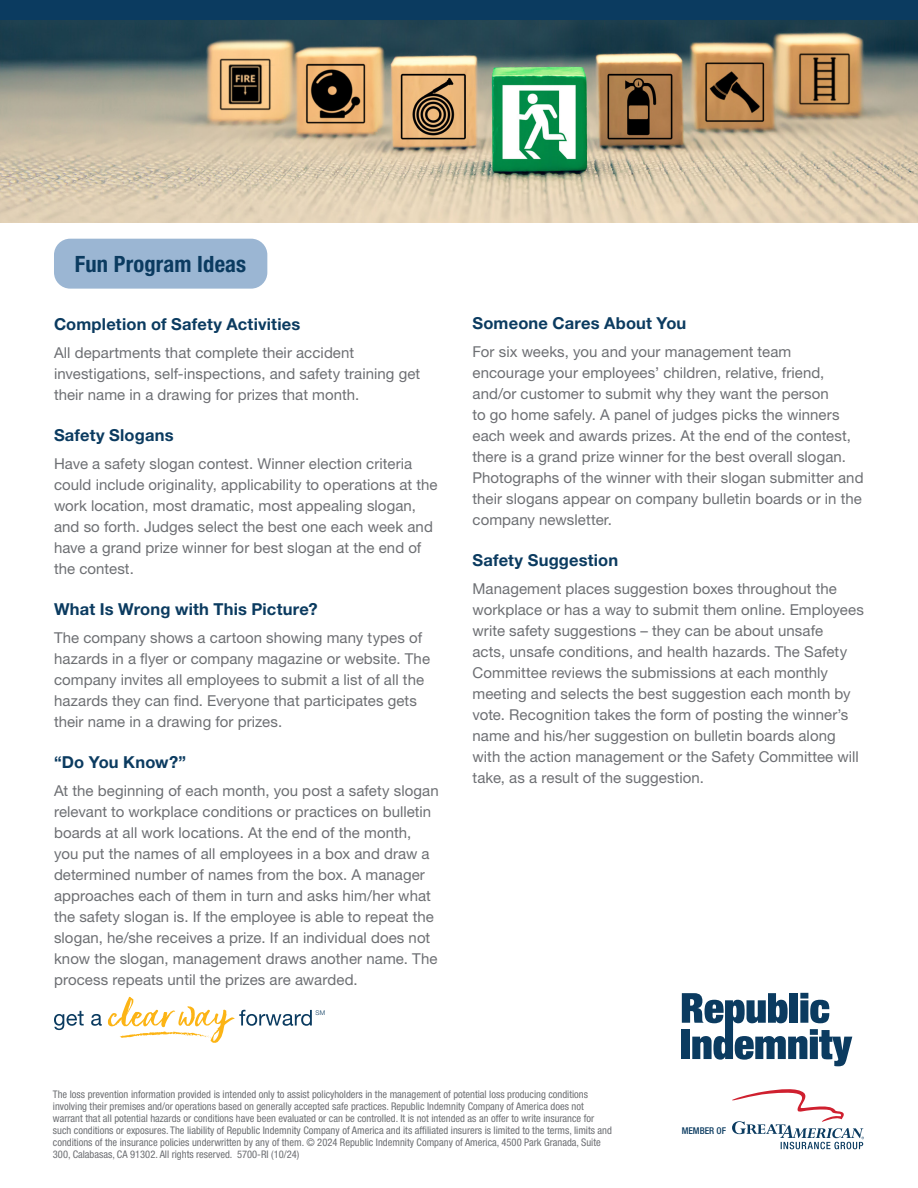
<style>
.page{position:relative;width:918px;height:1188px;background:#fff}
.page>*{position:absolute;margin:0;border:0;box-sizing:border-box;transform-origin:0 0}
.t1{font:700 condensed 22.5px "Helvetica Neue LT Std";letter-spacing:.005em;color:#0b3b60}
.t2{font:700 16.5px "Helvetica Neue LT Std";letter-spacing:.01em;color:#0b3b60}
.t3{font:15px/21px "Helvetica Neue LT Std";letter-spacing:.005em;color:#6d6f73}
.t4{font:condensed 10.5px/12px "Helvetica Neue LT Std";color:#6d6f73}
.t5{font:500 condensed 9.3px "Helvetica Neue LT Std";color:#0b3b60}
.t6{font:300 6.45px "Helvetica Neue LT Std";color:#0b3b60}
</style>
<div class="page">
<div style="left:0;top:0;width:918px;height:31px;background:#0b3b60"></div>
<svg style="left:732px;top:1089px;width:132px;height:60px"></svg>
<svg style="left:682px;top:993px;width:170px;height:73px"></svg>
<img style="left:0;top:21px;width:918px;height:201px">
<div style="left:54px;top:239px;width:213px;height:50px;background:#9bb6d3;border-radius:16px"></div>
<svg style="left:54px;top:1011px;width:30px;height:19px"></svg>
<svg style="left:91px;top:1014px;width:11px;height:12px"></svg>
<svg style="left:108px;top:996px;width:204px;height:47px"></svg>
<h1 class="t1" style="left:75px;top:250px;width:173px">Fun Program Ideas</h1>
<p class="t2" style="left:54px;top:314px;width:248px">Completion of Safety Activities</p>
<p class="t3" style="left:54px;top:342px;width:368px">All departments that complete their accident investigations, self-inspections, and safety training get their name in a drawing for prizes that month.</p>
<p class="t2" style="left:54px;top:425px;width:121px">Safety Slogans</p>
<p class="t3" style="left:54px;top:453px;width:385px">Have a safety slogan contest. Winner election criteria could include originality, applicability to operations at the work location, most dramatic, most appealing slogan, and so forth. Judges select the best one each week and have a grand prize winner for best slogan at the end of the contest.</p>
<p class="t2" style="left:54px;top:599px;width:265px">What Is Wrong with This Picture?</p>
<p class="t3" style="left:54px;top:627px;width:378px">The company shows a cartoon showing many types of hazards in a flyer or company magazine or website. The company invites all employees to submit a list of all the hazards they can find. Everyone that participates gets their name in a drawing for prizes.</p>
<p class="t2" style="left:54px;top:752px;width:134px">“Do You Know?”</p>
<p class="t3" style="left:54px;top:780px;width:386px">At the beginning of each month, you post a safety slogan relevant to workplace conditions or practices on bulletin boards at all work locations. At the end of the month, you put the names of all employees in a box and draw a determined number of names from the box. A manager approaches each of them in turn and asks him/her what the safety slogan is. If the employee is able to repeat the slogan, he/she receives a prize. If an individual does not know the slogan, management draws another name. The process repeats until the prizes are awarded.</p>
<p class="t6" style="left:316px;top:1008px;width:11px">SM</p>
<p class="t2" style="left:472px;top:313px;width:215px">Someone Cares About You</p>
<p class="t3" style="left:472px;top:341px;width:393px">For six weeks, you and your management team encourage your employees’ children, relative, friend, and/or customer to submit why they want the person<br>to go home safely. A panel of judges picks the winners each week and awards prizes. At the end of the contest, there is a grand prize winner for the best overall slogan.<br>Photographs of the winner with their slogan submitter and their slogans appear on company bulletin boards or in the company newsletter.</p>
<p class="t2" style="left:472px;top:550px;width:147px">Safety Suggestion</p>
<p class="t3" style="left:472px;top:578px;width:393px">Management places suggestion boxes throughout the workplace or has a way to submit them online. Employees write safety suggestions – they can be about unsafe<br>acts, unsafe conditions, and health hazards. The Safety Committee reviews the submissions at each monthly meeting and selects the best suggestion each month by vote. Recognition takes the form of posting the winner’s name and his/her suggestion on bulletin boards along with the action management or the Safety Committee will take, as a result of the suggestion.</p>
<p class="t4" style="left:53px;top:1088px;width:561px">The loss prevention information provided is intended only to assist policyholders in the management of potential loss producing conditions involving their premises and/or operations based on generally accepted safe practices. Republic Indemnity Company of America does not warrant that all potential hazards or conditions have been evaluated or can be controlled. It is not intended as an offer to write insurance for such conditions or exposures. The liability of Republic Indemnity Company of America and its affiliated insurers is limited to the terms, limits and conditions of the insurance policies underwritten by any of them. © 2024 Republic Indemnity Company of America, 4500 Park Granada, Suite 300, Calabasas, CA 91302. All rights reserved. 5700-RI (10/24)</p>
<p class="t5" style="left:682px;top:1125px;width:46px">MEMBER OF</p>
</div>
